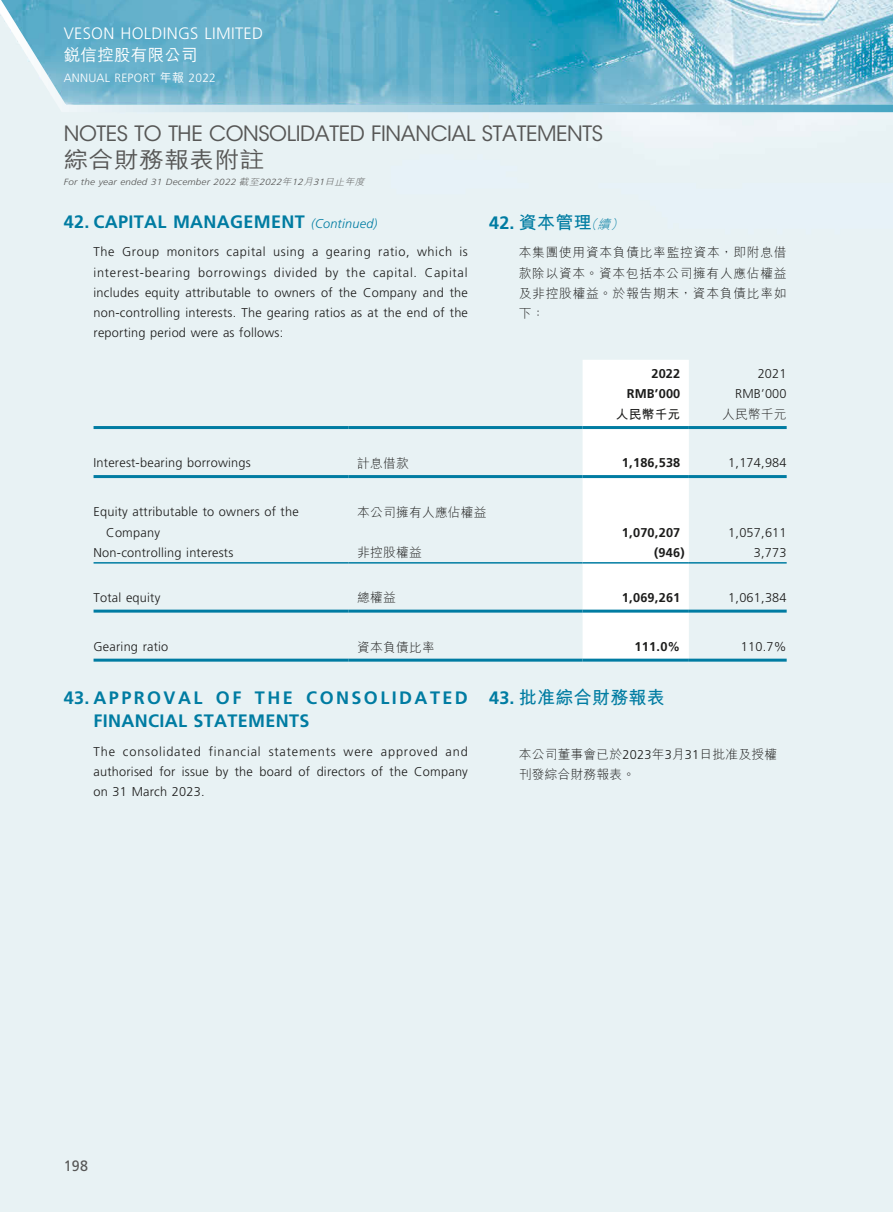
<style>
.page{position:relative;width:893px;height:1212px;background:#fff}
.page>*{position:absolute;margin:0;border:0;box-sizing:border-box;transform-origin:0 0}
.t1{font:500 22.5px "M Hei HK";letter-spacing:.015em;color:#575756;scale:1.1 1}
.t2{font:21px "ITC Avant Garde Std";letter-spacing:-.02em;color:#575756}
.t3{font:700 18px/22.5px "Frutiger LT Std";letter-spacing:.135em;color:#007ca2}
.t4{font:700 18px "Frutiger LT Std";letter-spacing:.015em;color:#007ca2}
.t5{font:700 18px "M Hei HK";letter-spacing:.015em;color:#007ca2}
.t6{font:300 16.5px "Frutiger LT Std";letter-spacing:.015em;color:#fff}
.t7{font:500 16.5px "M Hei HK";letter-spacing:.015em;color:#fff}
.t8{font:15px "Frutiger LT Std";color:#575756;scale:.95 1}
.t9{font:300 12.75px/20.2px "Frutiger LT Std";letter-spacing:.015em;color:#1c1c1b;text-align:justify}
.t10{font:300 12.75px/20.2px "M Hei HK";letter-spacing:.015em;color:#1c1c1b;text-align:justify}
.t11{font:700 12.75px "Frutiger LT Std";letter-spacing:.015em;color:#1c1c1b}
.t12{font:700 12.75px "M Hei HK";letter-spacing:.015em;color:#1c1c1b}
.t13{font:300 12px "Frutiger LT Std";letter-spacing:.015em;color:#fff}
.t14{font:italic 300 9px "Frutiger LT Std";letter-spacing:.015em;color:#575756;scale:1.1 1}
.s1{font-family:"M Hei HK";font-weight:500}
.s2{font-family:"M Hei HK"}
.s3{font-style:inherit}
.s4{font-family:"Frutiger LT Std"}
.s5{font-weight:300;font-style:italic;font-size:12.75px}
</style>
<div class="page">
<svg style="left:0;top:0;width:893px;height:116px;background:#78bad1"></svg>
<svg style="left:583px;top:429px;width:106px;height:230px"></svg>
<hr style="left:94px;top:426px;width:255px;height:3px;background:#007ca2">
<hr style="left:349px;top:426px;width:234px;height:3px;background:#007ca2">
<hr style="left:583px;top:426px;width:106px;height:3px;background:#007ca2">
<hr style="left:689px;top:426px;width:98px;height:3px;background:#007ca2">
<hr style="left:94px;top:475px;width:255px;height:3px;background:#007ca2">
<hr style="left:349px;top:475px;width:234px;height:3px;background:#007ca2">
<hr style="left:583px;top:475px;width:106px;height:3px;background:#007ca2">
<hr style="left:689px;top:475px;width:98px;height:3px;background:#007ca2">
<hr style="left:94px;top:562px;width:255px;height:2px;background:#007ca2">
<hr style="left:349px;top:562px;width:234px;height:2px;background:#007ca2">
<hr style="left:583px;top:562px;width:106px;height:2px;background:#007ca2">
<hr style="left:689px;top:562px;width:98px;height:2px;background:#007ca2">
<hr style="left:94px;top:610px;width:255px;height:3px;background:#007ca2">
<hr style="left:349px;top:610px;width:234px;height:3px;background:#007ca2">
<hr style="left:583px;top:610px;width:106px;height:3px;background:#007ca2">
<hr style="left:689px;top:610px;width:98px;height:3px;background:#007ca2">
<hr style="left:94px;top:659px;width:255px;height:3px;background:#007ca2">
<hr style="left:349px;top:659px;width:234px;height:3px;background:#007ca2">
<hr style="left:583px;top:659px;width:106px;height:3px;background:#007ca2">
<hr style="left:689px;top:659px;width:98px;height:3px;background:#007ca2">
<p class="t6" style="left:64px;top:24px;width:201px">VESON HOLDINGS LIMITED</p>
<p class="t13" style="left:64px;top:71px;width:154px">ANNUAL REPORT <span class="s1">年報</span> 2022</p>
<p class="t7" style="left:64px;top:43px;width:135px">銳信控股有限公司</p>
<h2 class="t2" style="left:64px;top:121px;width:541px">NOTES TO THE CONSOLIDATED FINANCIAL STATEMENTS</h2>
<h1 class="t1" style="left:64px;top:144px;width:184px">綜合財務報表附註</h1>
<p class="t14" style="left:64px;top:176px;width:278px">For the year ended 31 December 2022 <span class="s2">截至</span><span class="s3">2022</span><span class="s2">年</span><span class="s3">12</span><span class="s2">月</span><span class="s3">31</span><span class="s2">日止年度</span></p>
<h3 class="t5" style="left:489px;top:209px;width:140px"><span class="s4">42.</span> 資本管理<span class="s5">（續）</span></h3>
<p class="t10" style="left:519px;top:242px;width:269px">本集團使用資本負債比率監控資本，即附息借款除以資本。資本包括本公司擁有人應佔權益及非控股權益。於報告期末，資本負債比率如下：</p>
<h3 class="t4" style="left:64px;top:211px;width:315px">42. CAPITAL MANAGEMENT <span class="s5">(Continued)</span></h3>
<p class="t9" style="left:94px;top:242px;width:376px">The Group monitors capital using a gearing ratio, which is interest-bearing borrowings divided by the capital. Capital includes equity attributable to owners of the Company and the non-controlling interests. The gearing ratios as at the end of the reporting period were as follows:</p>
<p class="t11" style="left:651px;top:366px;width:31px">2022</p>
<p class="t9" style="left:758px;top:363px;width:31px">2021</p>
<p class="t11" style="left:627px;top:386px;width:55px">RMB’000</p>
<p class="t9" style="left:735px;top:384px;width:53px">RMB’000</p>
<p class="t12" style="left:616px;top:405px;width:66px">人民幣千元</p>
<p class="t10" style="left:722px;top:404px;width:66px">人民幣千元</p>
<p class="t9" style="left:94px;top:453px;width:159px">Interest-bearing borrowings</p>
<p class="t10" style="left:357px;top:453px;width:53px">計息借款</p>
<p class="t11" style="left:622px;top:455px;width:60px">1,186,538</p>
<p class="t9" style="left:728px;top:453px;width:60px">1,174,984</p>
<p class="t9" style="left:106px;top:502px;width:194px;text-indent:-13px">Equity attributable to owners of the<br>Company</p>
<p class="t10" style="left:357px;top:502px;width:131px">本公司擁有人應佔權益</p>
<p class="t11" style="left:622px;top:525px;width:60px">1,070,207</p>
<p class="t9" style="left:728px;top:522px;width:60px">1,057,611</p>
<p class="t9" style="left:94px;top:542px;width:141px">Non-controlling interests</p>
<p class="t10" style="left:357px;top:542px;width:66px">非控股權益</p>
<p class="t11" style="left:654px;top:545px;width:32px">(946)</p>
<p class="t9" style="left:754px;top:542px;width:34px">3,773</p>
<p class="t9" style="left:94px;top:588px;width:68px">Total equity</p>
<p class="t10" style="left:357px;top:587px;width:40px">總權益</p>
<p class="t11" style="left:622px;top:590px;width:60px">1,069,261</p>
<p class="t9" style="left:728px;top:588px;width:60px">1,061,384</p>
<p class="t9" style="left:94px;top:637px;width:76px">Gearing ratio</p>
<p class="t10" style="left:357px;top:636px;width:79px">資本負債比率</p>
<p class="t11" style="left:635px;top:639px;width:47px">111.0%</p>
<p class="t9" style="left:741px;top:637px;width:47px">110.7%</p>
<h3 class="t3" style="left:94px;top:687px;width:376px;text-indent:-30px">43.APPROVAL OF THE CONSOLIDATED<br>FINANCIAL STATEMENTS</h3>
<p class="t9" style="left:94px;top:741px;width:376px">The consolidated financial statements were approved and authorised for issue by the board of directors of the Company on 31 March 2023.</p>
<h3 class="t5" style="left:489px;top:684px;width:177px"><span class="s4">43.</span> 批准綜合財務報表</h3>
<p class="t10" style="left:519px;top:744px;width:260px">本公司董事會已於<span class="s4">2023</span>年<span class="s4">3</span>月<span class="s4">31</span>日批准及授權刊發綜合財務報表。</p>
<p class="t8" style="left:64px;top:1157px;width:27px">198</p>
</div>
